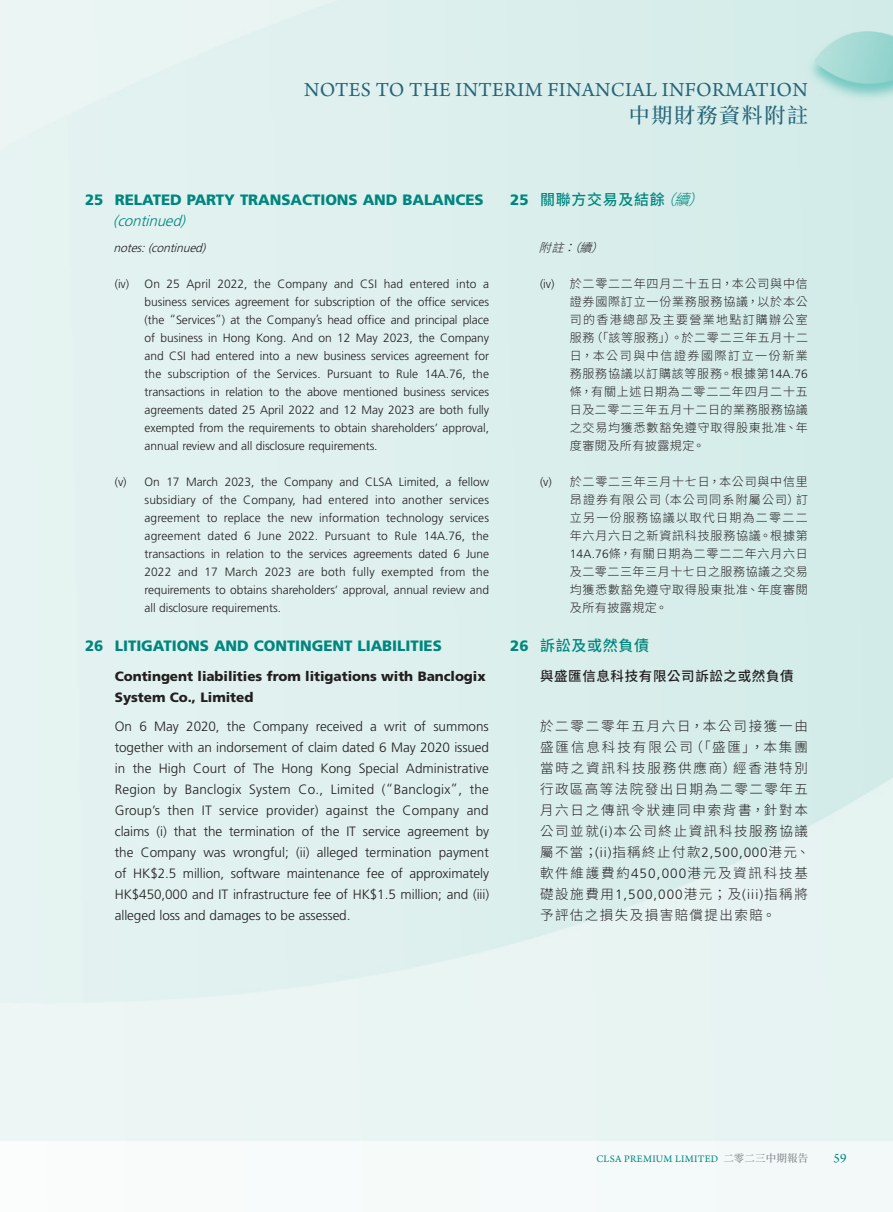
<style>
.page{position:relative;width:893px;height:1212px;background:#fff}
.page>*{position:absolute;margin:0;border:0;box-sizing:border-box;transform-origin:0 0}
.t1{font:21px "Arno Pro";letter-spacing:.015em;color:#286578}
.t2{font:500 21px "Source Han Serif TC";letter-spacing:.075em;color:#286578}
.Heading_1{font:900 15px/21px "Frutiger LT Std";letter-spacing:-.005em;color:#00867e}
.C_Heading_1{font:500 15px "Source Han Sans TC";letter-spacing:.045em;color:#00867e}
.Body_Text{font:300 13.5px/21px "Frutiger LT Std";letter-spacing:-.005em;color:#231f20;text-align:justify}
.C_Body_Text{font:300 13.5px/21px "Source Han Sans TC";letter-spacing:.13em;color:#231f20}
.Heading_2{font:900 13.5px/21px "Frutiger LT Std";letter-spacing:-.005em;color:#231f20}
.C_Heading_2{font:500 13.5px "Source Han Sans TC";letter-spacing:.045em;color:#231f20}
.t3{font:13.5px "Arno Pro";color:#00867e}
.Notes{font:300 12px/18px "Frutiger LT Std";letter-spacing:-.005em;color:#231f20;text-align:justify}
.C_Notes{font:300 12px/18px "Source Han Sans TC";letter-spacing:.045em;color:#231f20;text-align:justify}
.Notes-2{font:italic 300 12px "Frutiger LT Std";color:#231f20}
.C_Notes-2{font:italic 300 12px "Source Han Sans TC";color:#231f20}
.C_Notes-3{font:300 12px "Frutiger LT Std";color:#231f20}
.t4{font:10.5px "Arno Pro";letter-spacing:.025em;color:#00867e}
.s1{font-weight:300;font-style:italic}
.s2{font-family:"Frutiger LT Std";font-weight:900}
.s3{font-family:"Frutiger LT Std"}
.s4{font-family:"Source Han Serif TC";font-weight:500;color:#808285}
</style>
<div class="page">
<div style="left:0;top:0;width:893px;height:1141px;background:linear-gradient(to bottom,#d8eeeb,#e5f3f1)"></div>
<hr style="left:0;top:0;width:1px;height:1141px;background:#f2f9f8">
<h1 class="t1" style="left:304px;top:78px;width:505px">NOTES TO THE INTERIM FINANCIAL INFORMATION</h1>
<h1 class="t2" style="left:629px;top:104px;width:181px">中期財務資料附註</h1>
<p class="Heading_1" style="left:113px;top:189px;width:372px;text-indent:-28px">25 RELATED PARTY TRANSACTIONS AND BALANCES <span class="s1">(continued)</span></p>
<p class="Notes-2" style="left:114px;top:241px;width:97px">notes:(continued)</p>
<p class="Notes" style="left:115px;top:275px;width:16px">(iv)</p>
<p class="Notes" style="left:145px;top:275px;width:346px">On 25 April 2022, the Company and CSI had entered into a business services agreement for subscription of the office services (the “Services”) at the Company’s head office and principal place of business in Hong Kong. And on 12 May 2023, the Company and CSI had entered into a new business services agreement for the subscription of the Services. Pursuant to Rule 14A.76, the transactions in relation to the above mentioned business services agreements dated 25 April 2022 and 12 May 2023 are both fully exempted from the requirements to obtain shareholders’ approval, annual review and all disclosure requirements.</p>
<p class="Notes" style="left:145px;top:473px;width:346px;text-indent:-30px">(v) On 17 March 2023, the Company and CLSA Limited, a fellow subsidiary of the Company, had entered into another services agreement to replace the new information technology services agreement dated 6 June 2022. Pursuant to Rule 14A.76, the transactions in relation to the services agreements dated 6 June 2022 and 17 March 2023 are both fully exempted from the requirements to obtains shareholders’ approval, annual review and all disclosure requirements.</p>
<p class="Heading_1" style="left:85px;top:635px;width:358px">26 LITIGATIONS AND CONTINGENT LIABILITIES</p>
<p class="Heading_2" style="left:115px;top:665px;width:372px">Contingent liabilities from litigations with Banclogix<br>System Co., Limited</p>
<p class="Body_Text" style="left:115px;top:716px;width:376px">On 6 May 2020, the Company received a writ of summons together with an indorsement of claim dated 6 May 2020 issued in the High Court of The Hong Kong Special Administrative Region by Banclogix System Co., Limited (“Banclogix”, the Group’s then IT service provider) against the Company and claims (i) that the termination of the IT service agreement by the Company was wrongful; (ii) alleged termination payment of HK$2.5 million, software maintenance fee of approximately HK$450,000 and IT infrastructure fee of HK$1.5 million; and (iii) alleged loss and damages to be assessed.</p>
<p class="C_Heading_1" style="left:510px;top:191px;width:206px"><span class="s2">25</span> 關聯方交易及結餘<span class="s1">（續）</span></p>
<p class="C_Notes-2" style="left:539px;top:241px;width:75px">附註：（續）</p>
<p class="C_Notes-3" style="left:540px;top:277px;width:16px">(iv)</p>
<p class="C_Notes" style="left:570px;top:275px;width:240px">於二零二二年四月二十五日，本公司與中信證券國際訂立一份業務服務協議，以於本公司的香港總部及主要營業地點訂購辦公室服務（「該等服務」）。於二零二三年五月十二日，本公司與中信證券國際訂立一份新業務服務協議以訂購該等服務。根據第<span class="s3">14A.76</span>條，有關上述日期為二零二二年四月二十五日及二零二三年五月十二日的業務服務協議之交易均獲悉數豁免遵守取得股東批准、年度審閱及所有披露規定。</p>
<p class="C_Notes" style="left:570px;top:473px;width:240px;text-indent:-30px"><span class="s3">(v)</span> 於二零二三年三月十七日，本公司與中信里昂證券有限公司（本公司同系附屬公司）訂立另一份服務協議以取代日期為二零二二年六月六日之新資訊科技服務協議。根據第<span class="s3">14A.76</span>條，有關日期為二零二二年六月六日及二零二三年三月十七日之服務協議之交易均獲悉數豁免遵守取得股東批准、年度審閱及所有披露規定。</p>
<p class="C_Heading_1" style="left:510px;top:637px;width:140px"><span class="s2">26</span> 訴訟及或然負債</p>
<p class="C_Heading_2" style="left:540px;top:668px;width:255px">與盛匯信息科技有限公司訴訟之或然負債</p>
<p class="C_Body_Text" style="left:540px;top:716px;width:271px">於二零二零年五月六日，本公司接獲一由盛匯信息科技有限公司（「盛匯」，本集團當時之資訊科技服務供應商）經香港特別行政區高等法院發出日期為二零二零年五月六日之傳訊令狀連同申索背書，針對本公司並就<span class="s3">(i)</span>本公司終止資訊科技服務協議屬不當；<span class="s3">(ii)</span>指稱終止付款<span class="s3">2,500,000</span>港元、軟件維護費約<span class="s3">450,000</span>港元及資訊科技基礎設施費用<span class="s3">1,500,000</span>港元；及<span class="s3">(iii)</span>指稱將予評估之損失及損害賠償提出索賠。</p>
<p class="t4" style="left:596px;top:1153px;width:213px">CLSA PREMIUM LIMITED <span class="s4">二零二三中期報告</span></p>
<p class="t3" style="left:833px;top:1150px;width:15px">59</p>
</div>
